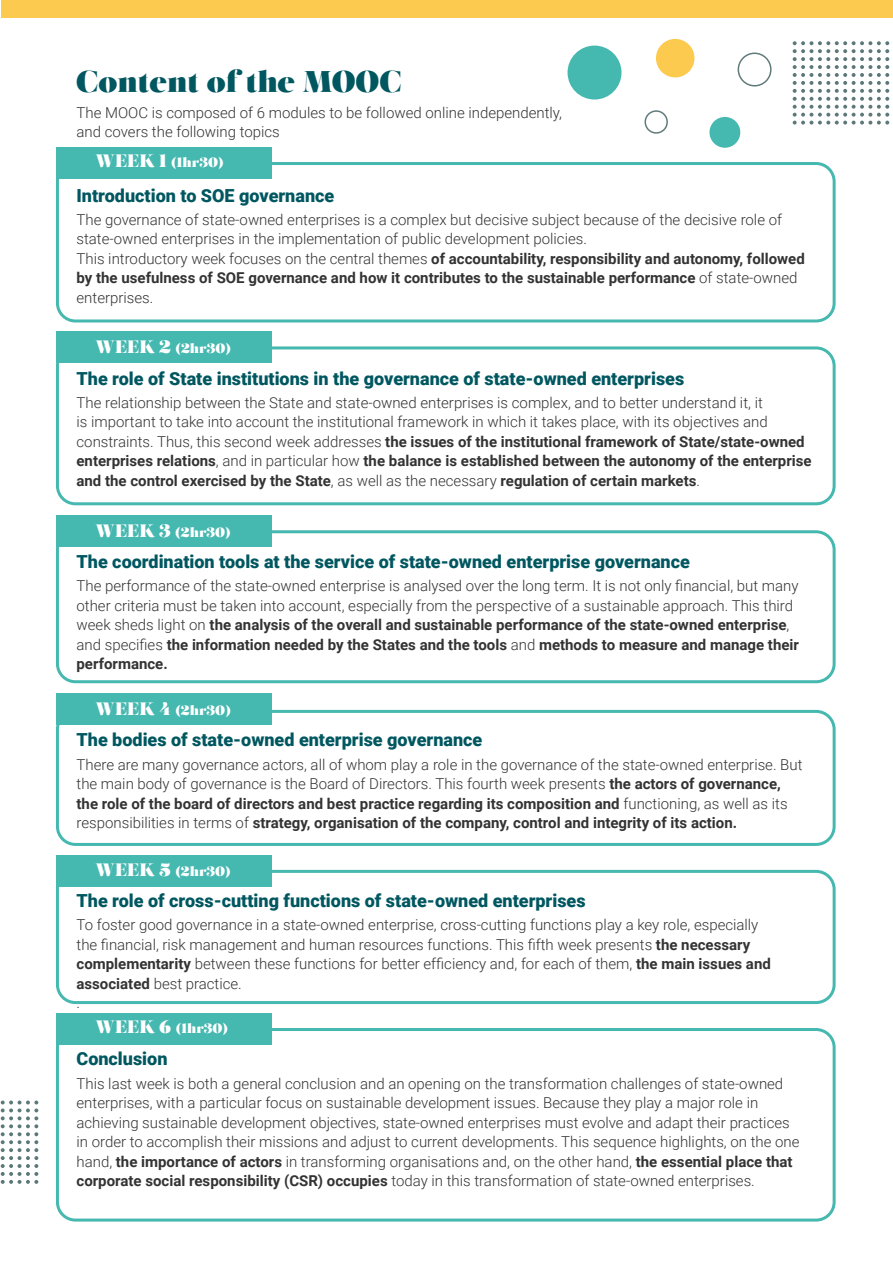
<style>
.page{position:relative;width:893px;height:1263px;background:#fff}
.page>*{position:absolute;margin:0;border:0;box-sizing:border-box;transform-origin:0 0}
.t1{font:30px "Salome";color:#005760}
.t2{font:900 18px "Roboto";color:#005760}
.t3{font:300 15px/19.5px "Roboto";color:#333}
.t4{font:13.5px "Salome";color:#fff}
.s1{font-size:18px}
.s2{font-weight:700}
</style>
<div class="page">
<div style="left:1px;top:0;width:891px;height:18px;background:#fdca50"></div>
<div style="left:56px;top:162px;width:780px;height:160px;border:3px solid #45b8b0;border-radius:18px"></div>
<div style="left:56px;top:346px;width:780px;height:159px;border:3px solid #45b8b0;border-radius:18px"></div>
<div style="left:56px;top:530px;width:780px;height:153px;border:3px solid #45b8b0;border-radius:18px"></div>
<div style="left:56px;top:710px;width:780px;height:136px;border:3px solid #45b8b0;border-radius:18px"></div>
<div style="left:56px;top:870px;width:780px;height:134px;border:3px solid #45b8b0;border-radius:18px"></div>
<div style="left:56px;top:1028px;width:780px;height:193px;border:3px solid #45b8b0;border-radius:18px"></div>
<div style="left:57px;top:147px;width:215px;height:32px;background:#45b8b0"></div>
<div style="left:57px;top:331px;width:215px;height:32px;background:#45b8b0"></div>
<div style="left:57px;top:515px;width:215px;height:32px;background:#45b8b0"></div>
<div style="left:57px;top:693px;width:215px;height:32px;background:#45b8b0"></div>
<div style="left:57px;top:855px;width:215px;height:31px;background:#45b8b0"></div>
<div style="left:57px;top:1013px;width:215px;height:32px;background:#45b8b0"></div>
<svg style="left:793px;top:41px;width:96px;height:84px"></svg>
<svg style="left:1px;top:1100px;width:37px;height:84px"></svg>
<div style="left:644px;top:110px;width:24px;height:24px;border:2px solid #617a7b;border-radius:50%"></div>
<div style="left:737px;top:52px;width:35px;height:35px;border:2px solid #617a7b;border-radius:50%"></div>
<div style="left:567px;top:45px;width:55px;height:55px;background:#45b8b0;border-radius:50%"></div>
<div style="left:709px;top:117px;width:31px;height:31px;background:#45b8b0;border-radius:50%"></div>
<div style="left:656px;top:39px;width:39px;height:39px;background:#fdca50;border-radius:50%"></div>
<h1 class="t1" style="left:76px;top:62px;width:327px">Content of the MOOC</h1>
<p class="t3" style="left:77px;top:102px;width:487px">The MOOC is composed of 6 modules to be followed online independently, and covers the following topics</p>
<p class="t4" style="left:96px;top:154px;width:129px"><span class="s1">WEEK 1</span> (1hr30)</p>
<p class="t2" style="left:77px;top:183px;width:259px">Introduction to SOE governance</p>
<p class="t3" style="left:77px;top:209px;width:730px">The governance of state-owned enterprises is a complex but decisive subject because of the decisive role of state-owned enterprises in the implementation of public development policies.<br>This introductory week focuses on the central themes <span class="s2">of accountability, responsibility and autonomy, followed by the usefulness of SOE governance and how it contributes to the sustainable performance</span> of state-owned enterprises.</p>
<p class="t4" style="left:96px;top:339px;width:137px"><span class="s1">WEEK 2</span> (2hr30)</p>
<p class="t2" style="left:77px;top:365px;width:609px">The role of State institutions in the governance of state-owned enterprises</p>
<p class="t3" style="left:77px;top:392px;width:737px">The relationship between the State and state-owned enterprises is complex, and to better understand it, it<br>is important to take into account the institutional framework in which it takes place, with its objectives and constraints. Thus, this second week addresses <span class="s2">the issues of the institutional framework of State/state-owned enterprises relations</span>, and in particular how <span class="s2">the balance is established between the autonomy of the enterprise and the control exercised by the State</span>, as well as the necessary <span class="s2">regulation of certain markets</span>.</p>
<p class="t4" style="left:96px;top:523px;width:136px"><span class="s1">WEEK 3</span> (2hr30)</p>
<p class="t2" style="left:77px;top:549px;width:615px">The coordination tools at the service of state-owned enterprise governance</p>
<p class="t3" style="left:77px;top:576px;width:724px">The performance of the state-owned enterprise is analysed over the long term. It is not only financial, but many other criteria must be taken into account, especially from the perspective of a sustainable approach. This third week sheds light on <span class="s2">the analysis of the overall and sustainable performance of the state-owned enterprise</span>, and specifies <span class="s2">the information needed by the States and the tools</span> and <span class="s2">methods to measure and manage their performance.</span></p>
<p class="t4" style="left:96px;top:701px;width:136px"><span class="s1">WEEK 4</span> (2hr30)</p>
<p class="t2" style="left:77px;top:727px;width:407px">The bodies of state-owned enterprise governance</p>
<p class="t3" style="left:77px;top:754px;width:727px">There are many governance actors, all of whom play a role in the governance of the state-owned enterprise. But the main body of governance is the Board of Directors. This fourth week presents <span class="s2">the actors of governance, the role of the board of directors and best practice regarding its composition and</span> functioning, as well as its responsibilities in terms of <span class="s2">strategy, organisation of the company, control and integrity of its action.</span></p>
<p class="t4" style="left:96px;top:862px;width:136px"><span class="s1">WEEK 5</span> (2hr30)</p>
<p class="t2" style="left:77px;top:888px;width:511px">The role of cross-cutting functions of state-owned enterprises</p>
<p class="t3" style="left:77px;top:915px;width:696px">To foster good governance in a state-owned enterprise, cross-cutting functions play a key role, especially the financial, risk management and human resources functions. This fifth week presents <span class="s2">the necessary complementarity</span> between these functions for better efficiency and, for each of them, <span class="s2">the main issues and associated</span> best practice.<br>.</p>
<p class="t4" style="left:96px;top:1020px;width:134px"><span class="s1">WEEK 6</span> (1hr30)</p>
<p class="t2" style="left:77px;top:1046px;width:92px">Conclusion</p>
<p class="t3" style="left:77px;top:1073px;width:725px">This last week is both a general conclusion and an opening on the transformation challenges of state-owned enterprises, with a particular focus on sustainable development issues. Because they play a major role in achieving sustainable development objectives, state-owned enterprises must evolve and adapt their practices in order to accomplish their missions and adjust to current developments. This sequence highlights, on the one hand, <span class="s2">the importance of actors</span> in transforming organisations and, on the other hand, <span class="s2">the essential place that corporate social responsibility (CSR) occupies</span> today in this transformation of state-owned enterprises.</p>
</div>
